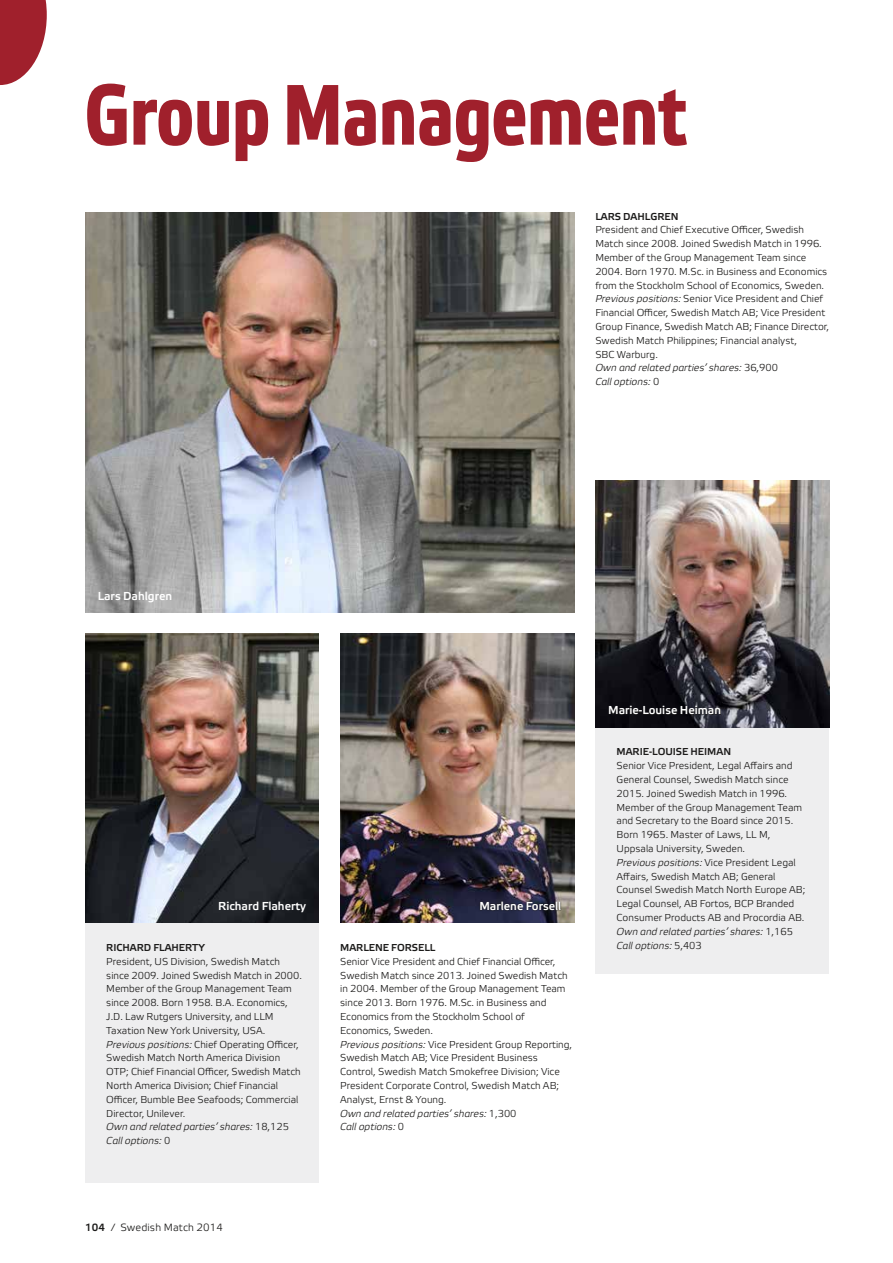
<style>
.page{position:relative;width:893px;height:1263px;background:#fff}
.page>*{position:absolute;margin:0;border:0;box-sizing:border-box;transform-origin:0 0}
.t1{font:700 85.5px "Etelka Narrow Text";color:#a0202c}
.t2{font:700 11.55px "Etelka Light Pro";color:#fff}
.t3{font:10.5px "Etelka Light Pro";letter-spacing:.01em;color:#1c1b1a}
.t4{font:10.05px/13.8px "Etelka Light Pro";color:#1c1b1a}
.t5{font:700 10.05px "Etelka Light Pro";color:#1c1b1a}
.s1{font-style:italic}
.s2{font-weight:700}
</style>
<div class="page">
<div style="left:595px;top:727px;width:234px;height:247px;background:#eeeeef"></div>
<img style="left:595px;top:480px;width:234px;height:247px">
<svg style="left:609px;top:706px;width:112px;height:9px"></svg>
<img style="left:85px;top:634px;width:234px;height:289px">
<div style="left:85px;top:923px;width:234px;height:259px;background:#eeeeef"></div>
<img style="left:85px;top:213px;width:489px;height:399px">
<img style="left:340px;top:634px;width:234px;height:289px">
<svg style="left:479px;top:900px;width:83px;height:11px"></svg>
<svg style="left:0;top:0;width:47px;height:85px"></svg>
<h1 class="t1" style="left:85px;top:66px;width:603px">Group Management</h1>
<p class="t5" style="left:595px;top:211px;width:85px">LARS DAHLGREN</p>
<p class="t4" style="left:595px;top:224px;width:235px">President and Chief Executive Officer, Swedish Match since 2008. Joined Swedish Match in 1996.<br>Member of the Group Management Team since 2004. Born 1970. M.Sc. in Business and Economics from the Stockholm School of Economics, Sweden.<br><span class="s1">Previous positions:</span> Senior Vice President and Chief Financial Officer, Swedish Match AB; Vice President Group Finance, Swedish Match AB; Finance Director, Swedish Match Philippines; Financial analyst,<br>SBC Warburg.<br><span class="s1">Own and related parties’ shares:</span> 36,900<br><span class="s1">Call options:</span> 0</p>
<p class="t2" style="left:98px;top:589px;width:76px">Lars Dahlgren</p>
<p class="t2" style="left:218px;top:900px;width:89px">Richard Flaherty</p>
<p class="t2" style="left:479px;top:899px;width:83px">Marlene Forsell</p>
<p class="t5" style="left:340px;top:942px;width:97px">MARLENE FORSELL</p>
<p class="t4" style="left:340px;top:955px;width:233px">Senior Vice President and Chief Financial Officer, Swedish Match since 2013. Joined Swedish Match in 2004. Member of the Group Management Team since 2013. Born 1976. M.Sc. in Business and Economics from the Stockholm School of Economics, Sweden.<br><span class="s1">Previous positions:</span> Vice President Group Reporting, Swedish Match AB; Vice President Business Control, Swedish Match Smokefree Division; Vice President Corporate Control, Swedish Match AB; Analyst, Ernst &amp; Young.<br><span class="s1">Own and related parties’ shares:</span> 1,300<br><span class="s1">Call options:</span> 0</p>
<p class="t5" style="left:106px;top:942px;width:100px">RICHARD FLAHERTY</p>
<p class="t4" style="left:106px;top:955px;width:197px">President, US Division, Swedish Match since 2009. Joined Swedish Match in 2000.<br>Member of the Group Management Team since 2008. Born 1958. B.A. Economics, J.D. Law Rutgers University, and LLM Taxation N ew York University, USA.<br><span class="s1">Previous positions:</span> Chief Operating Officer, Swedish Match N orth America Division OTP; Chief Financial Officer, Swedish Match N orth America Division; Chief Financial Officer, Bumble Bee Seafoods; Commercial Director, Unilever.<br><span class="s1">Own and related parties’ shares:</span> 18,125<br><span class="s1">Call options:</span> 0</p>
<p class="t3" style="left:85px;top:1222px;width:139px"><span class="s2">104</span> / Swedish Match 2014</p>
<p class="t2" style="left:608px;top:704px;width:115px">Marie-Louise Heiman</p>
<p class="t5" style="left:617px;top:746px;width:116px">MARIE-LOUISE HEIMAN</p>
<p class="t4" style="left:617px;top:759px;width:190px">Senior Vice President, Legal Affairs and General Counsel, Swedish Match since 2015. Joined Swedish Match in 1996.<br>Member of the Group Management Team and Secretary to the Board since 2015.<br>Born 1965. Master of Laws, LL M, Uppsala University, Sweden.<br><span class="s1">Previous positions:</span> Vice President Legal Affairs, Swedish Match AB; General Counsel Swedish Match N orth Europe AB; Legal Counsel, AB Fortos, BCP Branded Consumer Products AB and Procordia AB.<br><span class="s1">Own and related parties’ shares:</span> 1,165<br><span class="s1">Call options:</span> 5,403</p>
</div>
